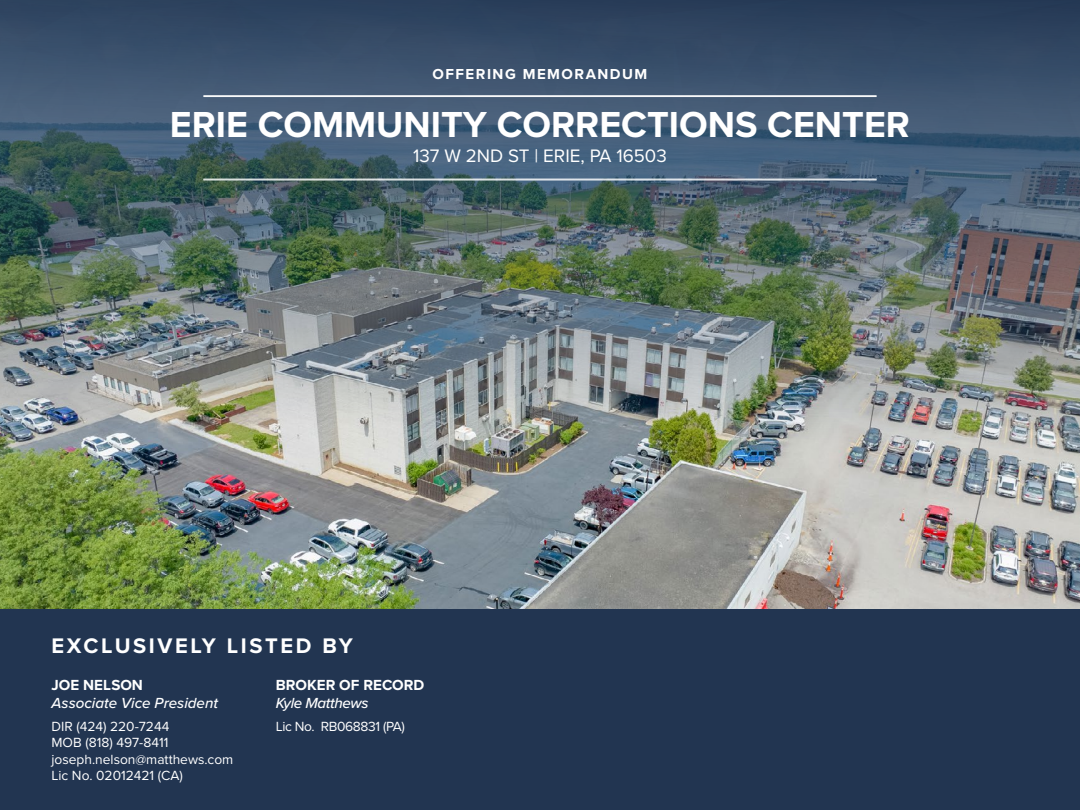
<style>
.page{position:relative;width:1080px;height:810px;background:#223551}
.page>*{position:absolute;margin:0;border:0;box-sizing:border-box;transform-origin:0 0}
.t1{font:700 37.5px "Proxima Nova";color:#fff}
.t2{font:700 21.88px "Proxima Nova";letter-spacing:.12em;color:#fff}
.t3{font:18.75px "Proxima Nova";color:#fff}
.t4{font:700 15.12px "Proxima Nova";letter-spacing:.005em;color:#fff}
.t5{font:italic 500 15.12px "Proxima Nova";color:#fff}
.t6{font:italic 500 15.12px "Proxima Nova";letter-spacing:-.025em;color:#fff}
.t7{font:700 15px "Proxima Nova";letter-spacing:.1em;color:#fff}
.t8{font:13.75px/16.5px "Proxima Nova";color:#fff}
.t9{font:13.75px "Proxima Nova";letter-spacing:-.025em;color:#fff}
</style>
<div class="page">
<img style="left:0;top:0;width:1080px;height:608px">
<hr style="left:203px;top:179px;width:674px;height:1px;background:#fff">
<hr style="left:203px;top:180px;width:674px;height:1px;background:#fff">
<hr style="left:203px;top:95px;width:674px;height:1px;background:#fff">
<hr style="left:203px;top:96px;width:674px;height:1px;background:#fff">
<p class="t7" style="left:433px;top:63px;width:216px">OFFERING MEMORANDUM</p>
<h1 class="t1" style="left:170px;top:97px;width:742px">ERIE COMMUNITY CORRECTIONS CENTER</h1>
<h3 class="t3" style="left:413px;top:142px;width:255px">137 W 2ND ST | ERIE, PA 16503</h3>
<h2 class="t2" style="left:52px;top:629px;width:303px">EXCLUSIVELY LISTED BY</h2>
<p class="t4" style="left:52px;top:674px;width:93px">JOE NELSON</p>
<p class="t5" style="left:52px;top:692px;width:168px">Associate Vice President</p>
<p class="t8" style="left:52px;top:717px;width:183px">DIR (424) 220-7244<br>MOB (818) 497-8411 joseph.nelson@matthews.com<br>Lic No. 02012421 (CA)</p>
<p class="t4" style="left:276px;top:674px;width:150px">BROKER OF RECORD</p>
<p class="t6" style="left:276px;top:692px;width:94px">Kyle Matthews</p>
<p class="t9" style="left:276px;top:716px;width:131px">Lic No. RB068831 (PA)</p>
</div>
